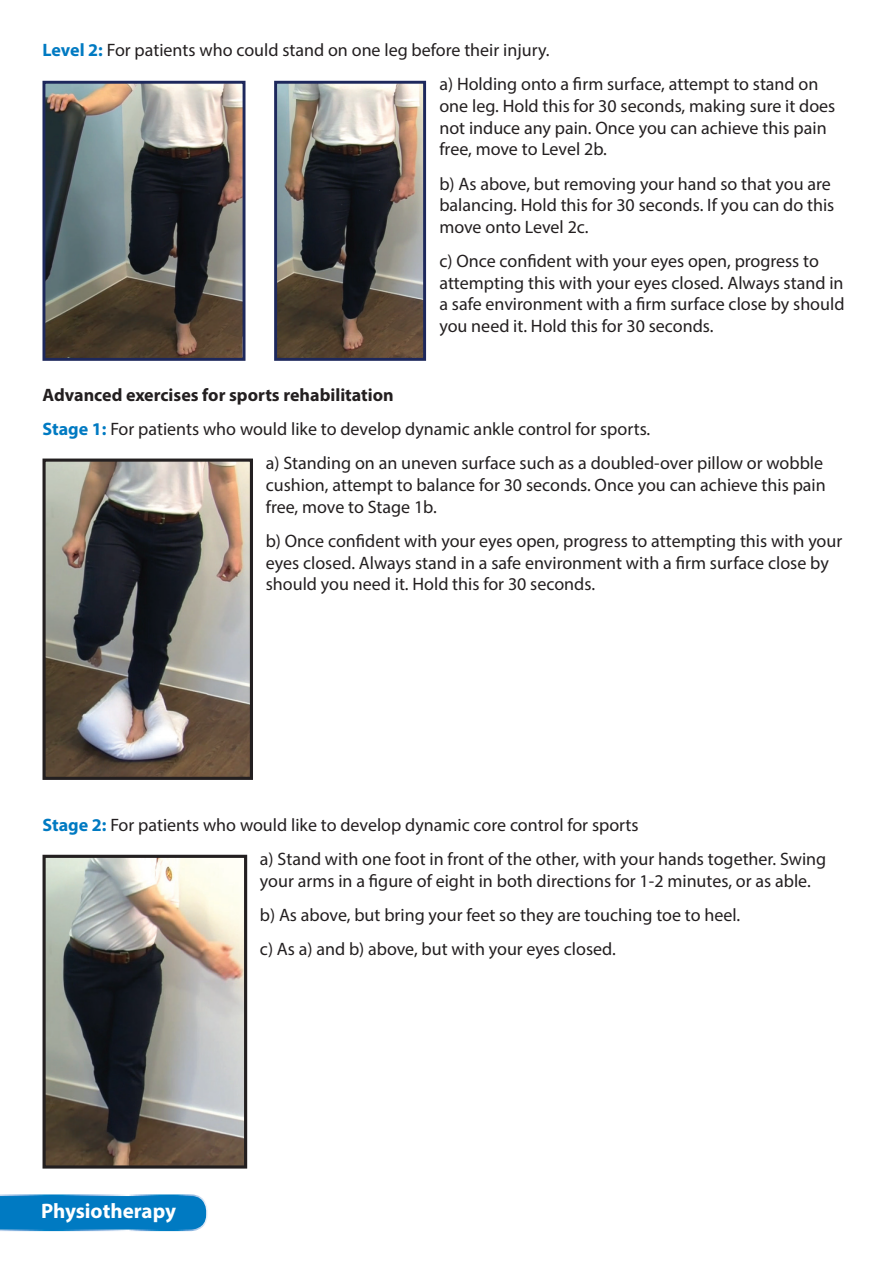
<style>
.page{position:relative;width:893px;height:1263px;background:#fff}
.page>*{position:absolute;margin:0;border:0;box-sizing:border-box;transform-origin:0 0}
.t1{font:700 21px "Myriad Pro";color:#fff}
.t2{font:18px/21.6px "Myriad Pro";color:#231f20}
.t3{font:700 18px "Myriad Pro";color:#231f20}
.s1{font-weight:700;color:#007ac2}
</style>
<div class="page">
<svg style="left:0;top:1194px;width:208px;height:37px;background:#1082c5"></svg>
<img style="left:47px;top:85px;width:194px;height:272px">
<div style="left:43px;top:81px;width:202px;height:280px;border:3px solid #1d285c"></div>
<img style="left:278px;top:85px;width:144px;height:272px">
<div style="left:274px;top:81px;width:152px;height:280px;border:3px solid #1d285c"></div>
<img style="left:47px;top:462px;width:202px;height:314px">
<div style="left:43px;top:458px;width:210px;height:322px;border:3px solid #231f20"></div>
<img style="left:47px;top:859px;width:196px;height:305px">
<div style="left:43px;top:855px;width:204px;height:313px;border:3px solid #231f20"></div>
<p class="t2" style="left:439px;top:33px;width:381px;line-height:34.3px;text-indent:-397px"><span class="s1">Level 2:</span> For patients who could stand on one leg before their injury.<br>a) Holding onto a firm surface, attempt to stand on</p>
<p class="t2" style="left:439px;top:95px;width:397px">one leg. Hold this for 30 seconds, making sure it does not induce any pain. Once you can achieve this pain free, move to Level 2b.</p>
<p class="t2" style="left:439px;top:172px;width:397px">b) As above, but removing your hand so that you are balancing. Hold this for 30 seconds. If you can do this move onto Level 2c.</p>
<p class="t2" style="left:439px;top:250px;width:407px">c) Once confident with your eyes open, progress to attempting this with your eyes closed. Always stand in a safe environment with a firm surface close by should you need it. Hold this for 30 seconds.</p>
<p class="t3" style="left:43px;top:383px;width:353px">Advanced exercises for sports rehabilitation</p>
<p class="t2" style="left:43px;top:418px;width:609px"><span class="s1">Stage 1:</span> For patients who would like to develop dynamic ankle control for sports.</p>
<p class="t2" style="left:266px;top:452px;width:559px">a) Standing on an uneven surface such as a doubled-over pillow or wobble</p>
<p class="t2" style="left:266px;top:474px;width:561px">cushion, attempt to balance for 30 seconds. Once you can achieve this pain free, move to Stage 1b.</p>
<p class="t2" style="left:266px;top:530px;width:578px">b) Once confident with your eyes open, progress to attempting this with your eyes closed. Always stand in a safe environment with a firm surface close by should you need it. Hold this for 30 seconds.</p>
<p class="t2" style="left:260px;top:807px;width:568px;line-height:34.3px;text-indent:-217px"><span class="s1">Stage 2:</span> For patients who would like to develop dynamic core control for sports<br>a) Stand with one foot in front of the other, with your hands together. Swing</p>
<p class="t2" style="left:260px;top:863px;width:552px;line-height:34.3px">your arms in a figure of eight in both directions for 1-2 minutes, or as able. b) As above, but bring your feet so they are touching toe to heel.<br>c) As a) and b) above, but with your eyes closed.</p>
<p class="t1" style="left:41px;top:1198px;width:137px">Physiotherapy</p>
</div>
